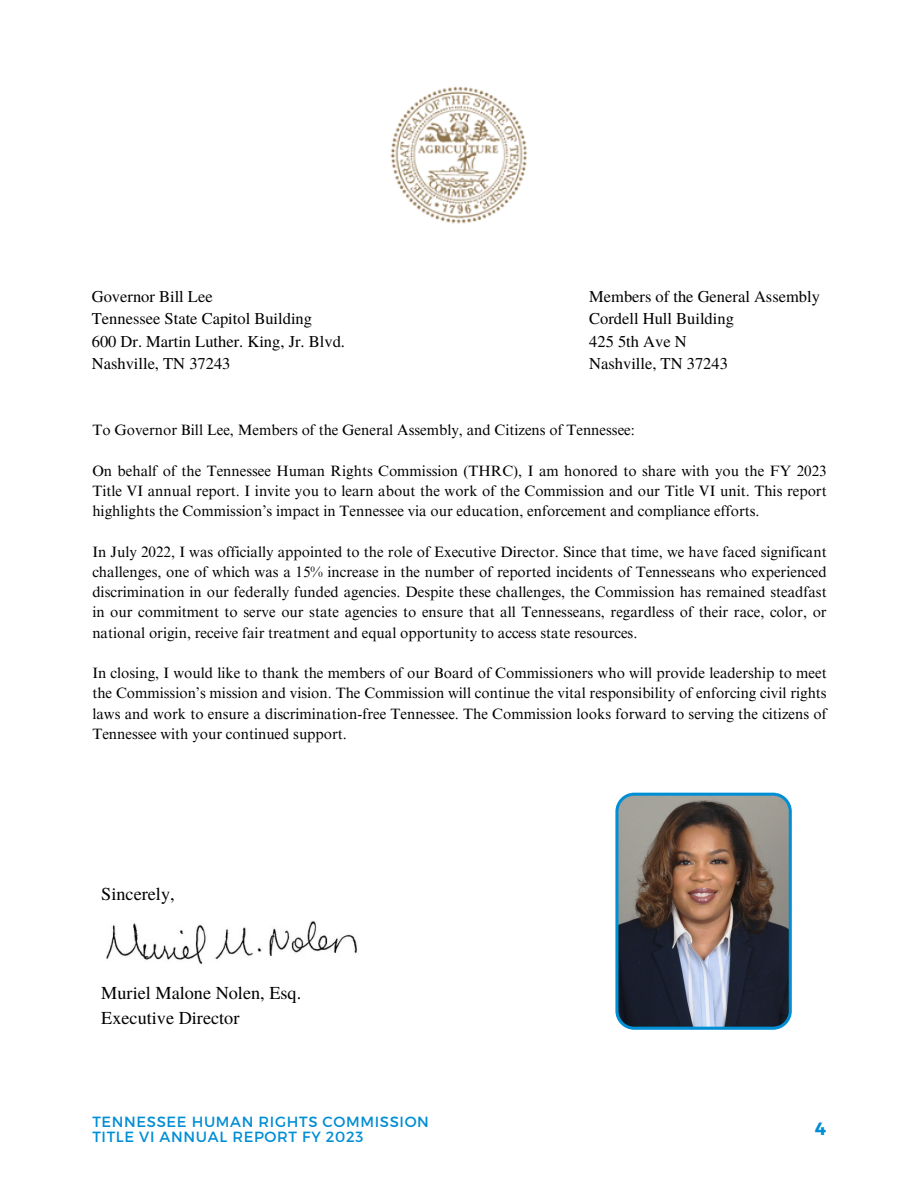
<style>
.page{position:relative;width:918px;height:1188px;background:#fff}
.page>*{position:absolute;margin:0;border:0;box-sizing:border-box;transform-origin:0 0}
.t1{font:18.3px "Te X Gyre Termes";color:#000}
.t2{font:700 17.85px "Montserrat";color:#008ed4}
.t3{font:16.5px "Te X Gyre Termes";color:#000}
.t4{font:15px/20.2px "Times NRMT Pro";color:#000;text-align:justify}
.t5{font:14.7px "Montserrat";letter-spacing:.045em;color:#008ed4}
</style>
<div class="page">
<img style="left:390px;top:86px;width:137px;height:138px">
<svg style="left:615px;top:793px;width:177px;height:237px;background:#636264"></svg>
<img style="left:106px;top:921px;width:251px;height:44px">
<p class="t3" style="left:92px;top:284px;width:122px">Governor Bill Lee</p>
<p class="t3" style="left:92px;top:307px;width:222px">Tennessee State Capitol Building</p>
<p class="t3" style="left:92px;top:329px;width:255px">600 Dr. Martin Luther. King, Jr. Blvd.</p>
<p class="t3" style="left:92px;top:352px;width:140px">Nashville, TN 37243</p>
<p class="t3" style="left:589px;top:284px;width:232px">Members of the General Assembly</p>
<p class="t3" style="left:589px;top:307px;width:146px">Cordell Hull Building</p>
<p class="t3" style="left:589px;top:329px;width:99px">425 5th Ave N</p>
<p class="t3" style="left:589px;top:352px;width:140px">Nashville, TN 37243</p>
<p class="t4" style="left:92px;top:422px;width:544px">To Governor Bill Lee, Members of the General Assembly, and Citizens of Tennessee:</p>
<p class="t4" style="left:92px;top:462px;width:736px">On behalf of the Tennessee Human Rights Commission (THRC), I am honored to share with you the FY 2023<br>Title VI annual report. I invite you to learn about the work of the Commission and our Title VI unit. This report highlights the Commission’s impact in Tennessee via our education, enforcement and compliance efforts.</p>
<p class="t4" style="left:92px;top:543px;width:736px">In July 2022, I was officially appointed to the role of Executive Director. Since that time, we have faced significant challenges, one of which was a 15% increase in the number of reported incidents of Tennesseans who experienced discrimination in our federally funded agencies. Despite these challenges, the Commission has remained steadfast in our commitment to serve our state agencies to ensure that all Tennesseans, regardless of their race, color, or national origin, receive fair treatment and equal opportunity to access state resources.</p>
<p class="t4" style="left:92px;top:665px;width:736px">In closing, I would like to thank the members of our Board of Commissioners who will provide leadership to meet the Commission’s mission and vision. The Commission will continue the vital responsibility of enforcing civil rights laws and work to ensure a discrimination-free Tennessee. The Commission looks forward to serving the citizens of Tennessee with your continued support.</p>
<p class="t1" style="left:101px;top:881px;width:75px">Sincerely,</p>
<p class="t1" style="left:101px;top:980px;width:201px">Muriel Malone Nolen, Esq.</p>
<p class="t1" style="left:101px;top:1005px;width:140px">Executive Director</p>
<p class="t5" style="left:92px;top:1112px;width:338px">TENNESSEE HUMAN RIGHTS COMMISSION</p>
<p class="t5" style="left:92px;top:1128px;width:272px">TITLE VI ANNUAL REPORT FY 2023</p>
<p class="t2" style="left:815px;top:1117px;width:13px">4</p>
</div>
